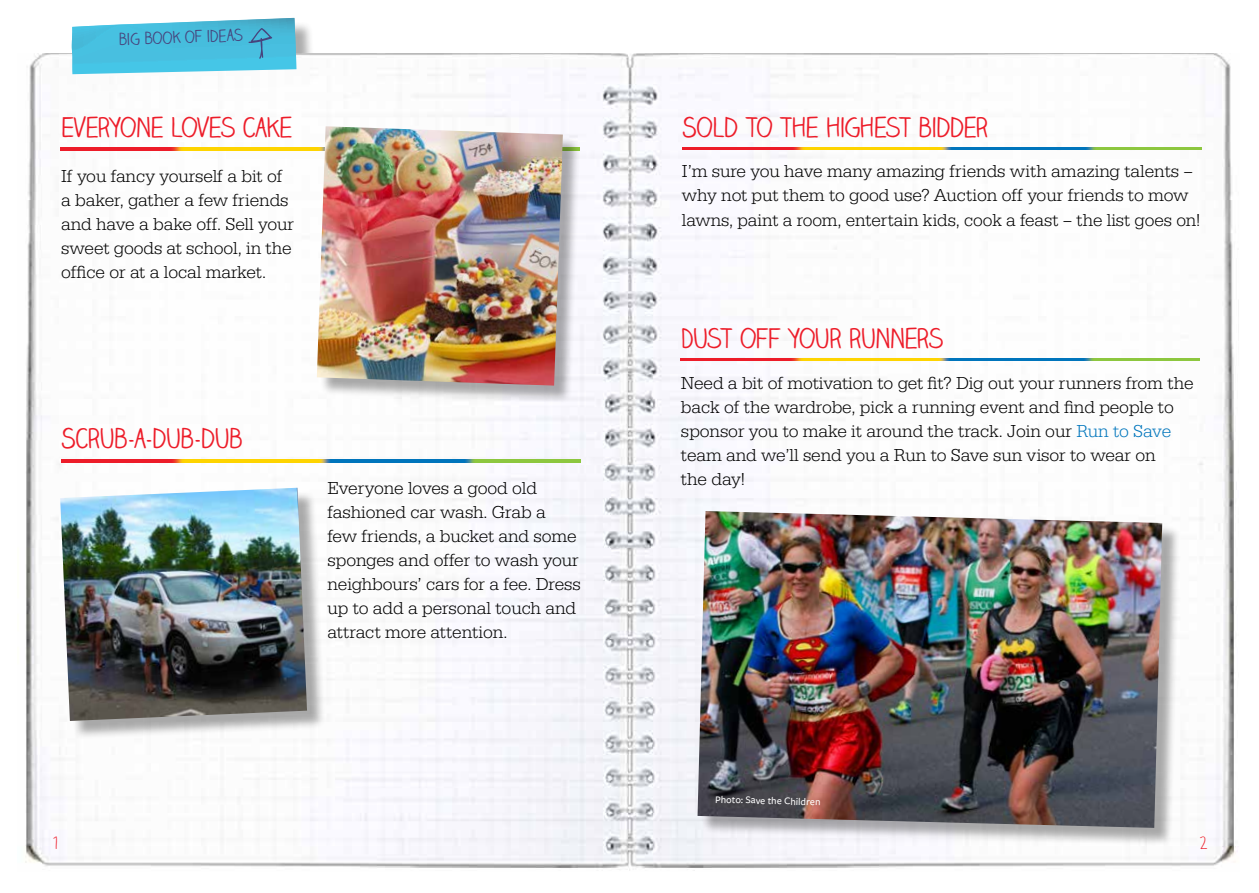
<style>
.page{position:relative;width:1259px;height:893px;background:#fff}
.page>*{position:absolute;margin:0;border:0;box-sizing:border-box;transform-origin:0 0}
.t1{font:27px "Claire Hand";letter-spacing:-.02em;color:#ed1c29}
.t2{font:300 18px/24px "Egyptienne URW";letter-spacing:-.005em;color:#000}
.t3{font:300 18px "Claire Hand";color:#ed1c29}
.t4{font:16.35px "Claire Hand";color:#47447d}
.t5{font:500 10.5px "Freight Sans Pro";color:#fff}
.s1{color:#0075bc}
</style>
<div class="page">
<div style="left:74px;top:21px;width:241px;height:72px;background:#000;opacity:.33"></div>
<img style="left:25px;top:53px;width:1213px;height:818px">
<svg style="left:72px;top:18px;width:224px;height:57px;background:#5ec5e2"></svg>
<img style="left:61px;top:148px;width:256px;height:3px">
<img style="left:681px;top:358px;width:518px;height:3px">
<img style="left:62px;top:460px;width:518px;height:2px">
<img style="left:683px;top:147px;width:518px;height:3px">
<div style="left:700px;top:513px;width:480px;height:333px;background:#000;opacity:.33"></div>
<img style="left:697px;top:511px;width:465px;height:317px">
<div style="left:320px;top:129px;width:261px;height:275px;background:#000;opacity:.33"></div>
<img style="left:317px;top:126px;width:246px;height:260px">
<div style="left:63px;top:490px;width:262px;height:249px;background:#000;opacity:.33"></div>
<img style="left:60px;top:488px;width:247px;height:233px">
<p class="t4" style="left:118px;top:29px;width:125px;rotate:-2deg">BIG BOOK OF IDEAS</p>
<h1 class="t1" style="left:61px;top:110px;width:233px">EVERYONE LOVES CAKE</h1>
<p class="t2" style="left:61px;top:164px;width:234px">If you fancy yourself a bit of a baker, gather a few friends and have a bake off. Sell your sweet goods at school, in the office or at a local market.</p>
<h1 class="t1" style="left:61px;top:422px;width:183px">SCRUB-A-DUB-DUB</h1>
<p class="t2" style="left:327px;top:476px;width:255px">Everyone loves a good old fashioned car wash. Grab a<br>few friends, a bucket and some sponges and offer to wash your neighbours’ cars for a fee. Dress up to add a personal touch and attract more attention.</p>
<h1 class="t1" style="left:682px;top:110px;width:308px">SOLD TO THE HIGHEST BIDDER</h1>
<p class="t2" style="left:682px;top:160px;width:520px">I’m sure you have many amazing friends with amazing talents – why not put them to good use? Auction off your friends to mow lawns, paint a room, entertain kids, cook a feast – the list goes on!</p>
<h1 class="t1" style="left:681px;top:321px;width:264px">DUST OFF YOUR RUNNERS</h1>
<p class="t2" style="left:681px;top:371px;width:514px">Need a bit of motivation to get fit? Dig out your runners from the back of the wardrobe, pick a running event and find people to sponsor you to make it around the track. Join our <span class="s1">Run to Save </span>team and we’ll send you a Run to Save sun visor to wear on<br>the day!</p>
<p class="t5" style="left:715px;top:792px;width:107px;rotate:1deg">Photo: Save the Children</p>
<p class="t3" style="left:51px;top:832px;width:12px">1</p>
<p class="t3" style="left:1199px;top:832px;width:10px">2</p>
</div>
